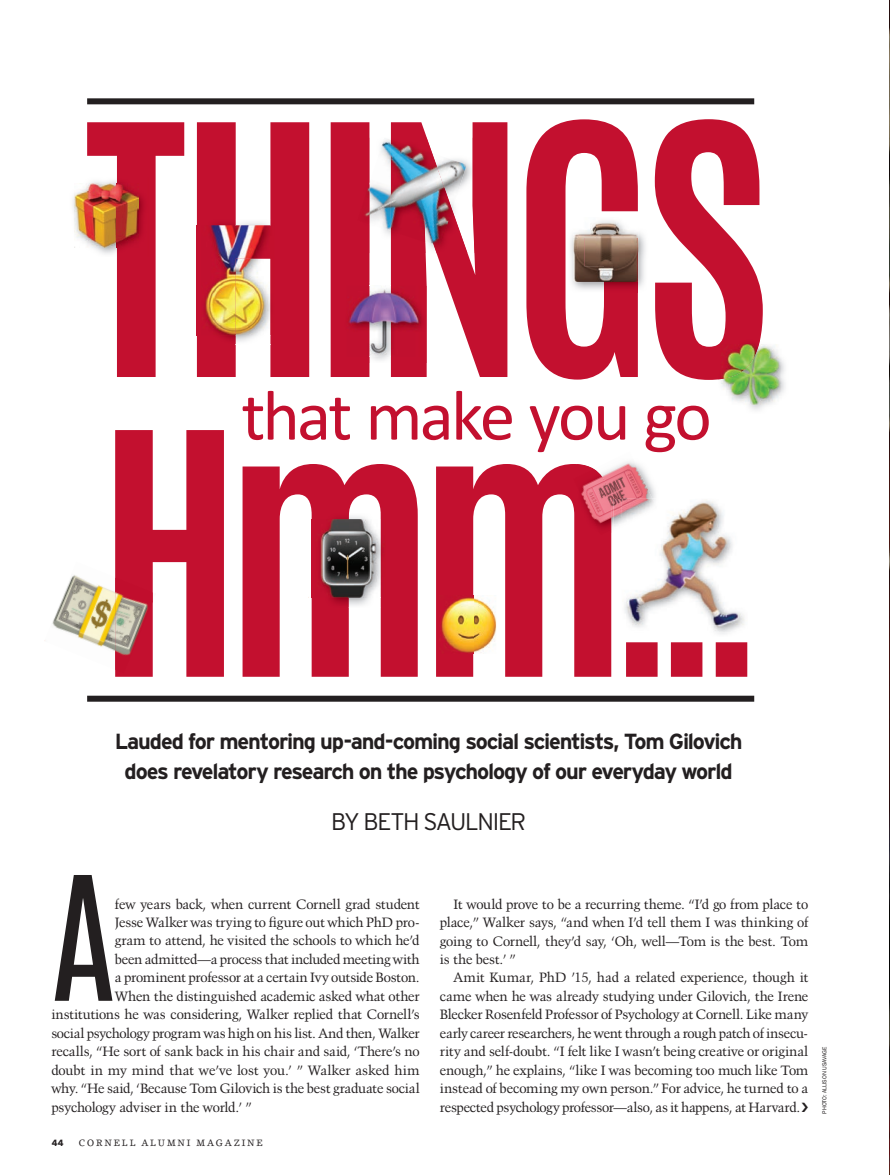
<style>
.page{position:relative;width:890px;height:1175px;background:#fff}
.page>*{position:absolute;margin:0;border:0;box-sizing:border-box;transform-origin:0 0}
.t1{font:146.25px "Antonio";color:#231f20}
.t2{font:71.4px "Calibri";letter-spacing:-.04em;color:#c3102f}
.t3{font:300 24px "Interstate";letter-spacing:-.06em;color:#231f20}
.t4{font:700 21.9px/30.8px "Interstate";letter-spacing:-.055em;color:#231f20;text-align:center}
.t5{font:13.5px/18.5px "Kuenstler 480 BT";letter-spacing:-.01em;color:#231f20;text-align:justify}
.t6{font:9px "Lino Letter";letter-spacing:.2em;color:#231f20}
.t7{font:700 9px "Avenir Next";color:#231f20}
.t8{font:6px "Franklin Gothic";color:#231f20}
</style>
<div class="page">
<svg style="left:87px;top:119px;width:675px;height:261px;fill:#c3102f"></svg>
<img style="left:718px;top:339px;width:67px;height:71px">
<img style="left:718px;top:339px;width:42px;height:40px">
<img style="left:720px;top:344px;width:61px;height:61px">
<img style="left:720px;top:344px;width:39px;height:35px">
<img style="left:360px;top:137px;width:115px;height:116px">
<svg style="left:357px;top:211px;width:3px;height:10px"></svg>
<img style="left:369px;top:138px;width:98px;height:107px">
<img style="left:360px;top:140px;width:92px;height:107px">
<img style="left:568px;top:217px;width:80px;height:75px">
<img style="left:604px;top:282px;width:34px;height:10px">
<img style="left:573px;top:217px;width:65px;height:65px">
<img style="left:584px;top:238px;width:54px;height:44px">
<img style="left:201px;top:219px;width:73px;height:6px">
<img style="left:201px;top:335px;width:73px;height:9px">
<img style="left:180px;top:225px;width:110px;height:110px">
<svg style="left:115px;top:430px;width:632px;height:246px"></svg>
<img style="left:889px;top:1px;width:1px;height:1170px">
<div style="left:87px;top:98px;width:667px;height:6px;background:#231f20"></div>
<div style="left:87px;top:695px;width:667px;height:6px;background:#231f20"></div>
<img style="left:44px;top:561px;width:112px;height:108px">
<img style="left:115px;top:577px;width:38px;height:96px">
<img style="left:652px;top:458px;width:6px;height:40px">
<img style="left:622px;top:499px;width:36px;height:34px">
<svg style="left:611px;top:530px;width:11px;height:3px"></svg>
<img style="left:576px;top:458px;width:18px;height:6px">
<img style="left:576px;top:464px;width:18px;height:5px">
<img style="left:615px;top:452px;width:18px;height:6px">
<img style="left:573px;top:477px;width:32px;height:58px">
<img style="left:594px;top:458px;width:58px;height:72px">
<img style="left:622px;top:498px;width:30px;height:1px">
<img style="left:613px;top:499px;width:9px;height:29px">
<img style="left:622px;top:499px;width:34px;height:25px">
<img style="left:576px;top:469px;width:35px;height:64px">
<img style="left:315px;top:513px;width:71px;height:6px">
<img style="left:315px;top:597px;width:71px;height:10px">
<img style="left:308px;top:519px;width:79px;height:78px">
<img style="left:73px;top:178px;width:76px;height:79px">
<img style="left:75px;top:183px;width:64px;height:64px">
<img style="left:440px;top:595px;width:58px;height:58px">
<img style="left:426px;top:286px;width:2px;height:77px">
<img style="left:344px;top:286px;width:82px;height:77px">
<img style="left:347px;top:282px;width:74px;height:74px">
<h2 class="t2" style="left:241px;top:371px;width:472px">that make you go</h2>
<h3 class="t4" style="left:115px;top:725px;width:629px">Lauded for mentoring up-and-coming social scientists, Tom Gilovich does revelatory research on the psychology of our everyday world</h3>
<h3 class="t3" style="left:331px;top:808px;width:196px">BY BETH SAULNIER</h3>
<h1 class="t1" style="left:50px;top:833px;width:69px">A</h1>
<p class="t5" style="left:115px;top:894px;width:306px">few years back, when current Cornell grad student</p>
<p class="t5" style="left:115px;top:912px;width:306px">Jesse Walker was trying to figure out which PhD pro-</p>
<p class="t5" style="left:115px;top:931px;width:306px">gram to attend, he visited the schools to which he’d</p>
<p class="t5" style="left:115px;top:949px;width:306px">been admitted—a process that included meeting with</p>
<p class="t5" style="left:115px;top:968px;width:306px">a prominent professor at a certain Ivy outside Boston.</p>
<p class="t5" style="left:115px;top:986px;width:306px">When the distinguished academic asked what other</p>
<p class="t5" style="left:51px;top:1005px;width:370px">institutions he was considering, Walker replied that Cornell’s</p>
<p class="t5" style="left:51px;top:1023px;width:370px">social psychology program was high on his list. And then, Walker</p>
<p class="t5" style="left:51px;top:1041px;width:370px">recalls, “He sort of sank back in his chair and said, ‘There’s no</p>
<p class="t5" style="left:51px;top:1060px;width:370px">doubt in my mind that we’ve lost you.’ ” Walker asked him</p>
<p class="t5" style="left:51px;top:1078px;width:370px">why. “He said, ‘Because Tom Gilovich is the best graduate social</p>
<p class="t5" style="left:51px;top:1097px;width:201px">psychology adviser in the world.’ ”</p>
<p class="t7" style="left:52px;top:1136px;width:13px">44</p>
<p class="t6" style="left:79px;top:1137px;width:185px">CORNELL ALUMNI MAGAZINE</p>
<p class="t5" style="left:440px;top:894px;width:370px;text-indent:14px">It would prove to be a recurring theme. “I’d go from place to place,” Walker says, “and when I’d tell them I was thinking of going to Cornell, they’d say, ‘Oh, well—Tom is the best. Tom is the best.’ ”</p>
<p class="t5" style="left:440px;top:968px;width:370px;text-indent:14px">Amit Kumar, PhD ’15, had a related experience, though it came when he was already studying under Gilovich, the Irene Blecker Rosenfeld Professor of Psychology at Cornell. Like many early career researchers, he went through a rough patch of insecu&shy;rity and self-doubt. “I felt like I wasn’t being creative or original enough,” he explains, “like I was becoming too much like Tom instead of becoming my own person.” For advice, he turned to a respected psychology professor—also, as it happens, at Harvard.</p>
<p class="t8" style="left:821px;top:1113px;width:68px;rotate:-90deg">PHOTO: ALLISON USAVAGE</p>
</div>
